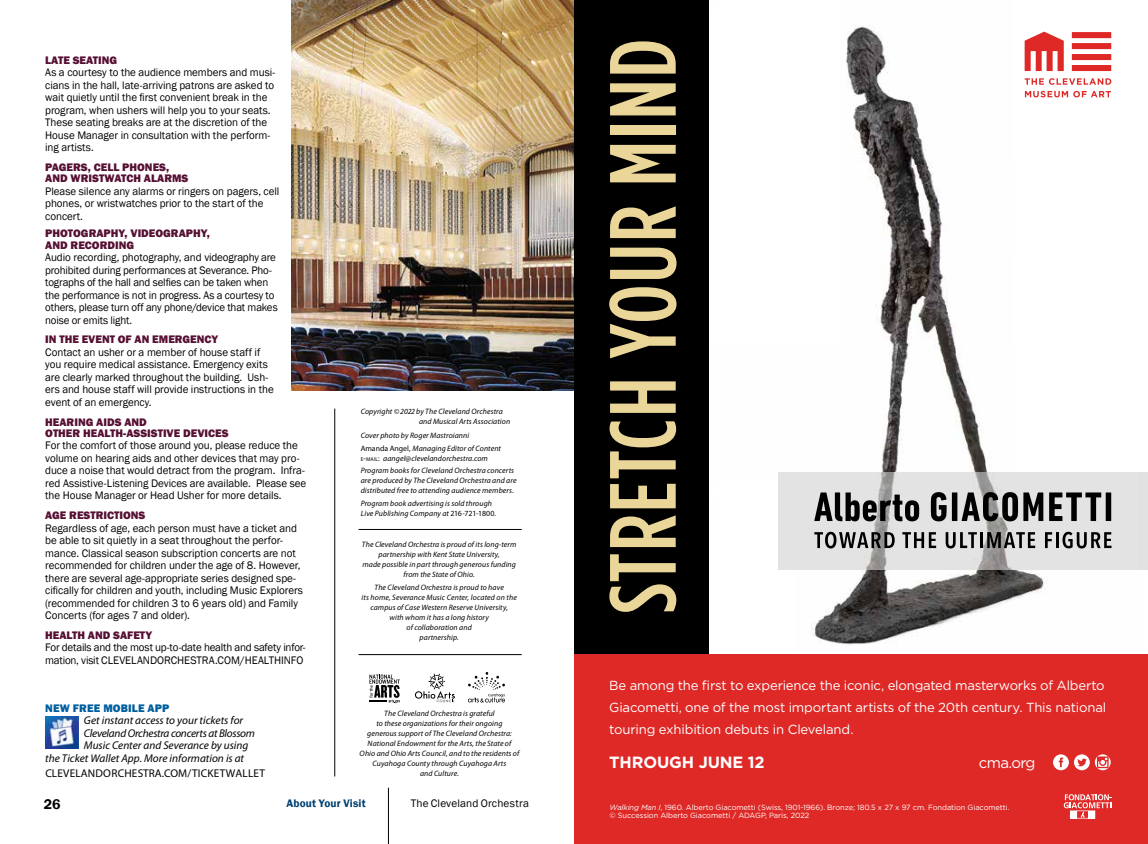
<style>
.page{position:relative;width:1148px;height:844px;background:#fff}
.page>*{position:absolute;margin:0;border:0;box-sizing:border-box;transform-origin:0 0}
.t1{font:500 93.75px "Gotham Condensed";letter-spacing:.02em;color:#ead698}
.t2{font:700 16.25px "Gotham";letter-spacing:-.01em;color:#fff}
.t3{font:15px "Gotham";letter-spacing:-.04em;color:#fff}
.t4{font:600 14.38px "Franklin Gothic";color:#000}
.t5{font:13.12px/22px "Gotham";letter-spacing:-.015em;color:#fff}
.t6{font:11.25px/12.5px "Franklin Gothic";letter-spacing:-.005em;color:#000}
.t7{font:800 11.25px/11.2px "Franklin Gothic";color:#561033}
.t8{font:italic 11.25px "Myriad Pro";letter-spacing:-.005em;color:#000}
.t9{font:italic 11.25px "Myriad Pro";letter-spacing:-.025em;color:#000}
.t10{font:11.25px "Myriad Pro";letter-spacing:.02em;color:#000}
.t11{font:11.25px "Franklin Gothic";letter-spacing:.015em;color:#000}
.t12{font:800 11.25px "Franklin Gothic";letter-spacing:.01em;color:#005e9e}
.t13{font:600 11.25px "Franklin Gothic";letter-spacing:.015em;color:#004071}
.t14{font:italic 7.75px/10px "Myriad Pro";letter-spacing:.015em;color:#000}
.t15{font:7.5px/8.8px "Gotham";letter-spacing:-.01em;color:#fff}
.s1{font-style:normal}
.s2{font-style:normal;font-size:5.5px}
.s3{font-style:italic}
</style>
<div class="page">
<hr style="left:388px;top:788px;width:1px;height:56px;background:#000">
<img style="left:291px;top:0;width:283px;height:390px">
<img style="left:45px;top:716px;width:33px;height:33px">
<svg style="left:415px;top:673px;width:40px;height:29px"></svg>
<hr style="left:358px;top:529px;width:164px;height:1px;background:#000">
<hr style="left:334px;top:408px;width:1px;height:368px;background:#000">
<img style="left:468px;top:672px;width:37px;height:31px">
<hr style="left:358px;top:654px;width:164px;height:1px;background:#000">
<svg style="left:369px;top:674px;width:31px;height:29px"></svg>
<img style="left:846px;top:25px;width:109px;height:318px">
<img style="left:1025px;top:31px;width:87px;height:67px">
<img style="left:881px;top:343px;width:29px;height:129px">
<img style="left:934px;top:343px;width:54px;height:129px">
<img style="left:796px;top:569px;width:348px;height:76px">
<div style="left:1071px;top:32px;width:40px;height:6px;background:#de2927"></div>
<div style="left:1071px;top:65px;width:40px;height:6px;background:#de2927"></div>
<div style="left:1071px;top:43px;width:40px;height:6px;background:#de2927"></div>
<div style="left:1071px;top:54px;width:40px;height:6px;background:#de2927"></div>
<svg style="left:1024px;top:32px;width:39px;height:39px"></svg>
<svg style="left:1024px;top:78px;width:87px;height:7px"></svg>
<svg style="left:1024px;top:91px;width:86px;height:6px"></svg>
<div style="left:574px;top:0;width:135px;height:654px;background:#000"></div>
<div style="left:574px;top:654px;width:574px;height:190px;background:#de2927"></div>
<img style="left:778px;top:472px;width:366px;height:97px">
<svg style="left:814px;top:492px;width:105px;height:29px;background:#717171"></svg>
<svg style="left:930px;top:492px;width:16px;height:29px"></svg>
<div style="left:951px;top:492px;width:6px;height:29px;background:#010101"></div>
<svg style="left:961px;top:492px;width:82px;height:29px;background:#656564"></svg>
<svg style="left:1049px;top:492px;width:52px;height:29px;background:#7c7c7c"></svg>
<div style="left:1105px;top:492px;width:6px;height:29px;background:#010101"></div>
<svg style="left:814px;top:532px;width:80px;height:16px"></svg>
<svg style="left:902px;top:532px;width:34px;height:16px"></svg>
<svg style="left:945px;top:532px;width:31px;height:16px"></svg>
<hr style="left:979px;top:532px;width:3px;height:16px;background:#000">
<svg style="left:987px;top:532px;width:48px;height:16px"></svg>
<svg style="left:1045px;top:532px;width:7px;height:16px"></svg>
<hr style="left:1055px;top:532px;width:3px;height:16px;background:#000">
<svg style="left:1062px;top:532px;width:49px;height:16px"></svg>
<svg style="left:1053px;top:754px;width:57px;height:16px"></svg>
<svg style="left:1063px;top:794px;width:48px;height:24px"></svg>
<div style="left:1070px;top:811px;width:6px;height:7px;background:#fff"></div>
<div style="left:1088px;top:811px;width:6px;height:7px;background:#fff"></div>
<p class="t7" style="left:45px;top:54px;width:73px">LATE SEATING</p>
<p class="t6" style="left:45px;top:66px;width:231px">As a courtesy to the audience members and musi&shy;cians in the hall, late-arriving patrons are asked to wait quietly until the first convenient break in the program, when ushers will help you to your seats.<br>These seating breaks are at the discretion of the House Manager in consultation with the perform&shy;ing artists.</p>
<p class="t7" style="left:45px;top:161px;width:145px">PAGERS, CELL PHONES,<br>AND WRISTWATCH ALARMS</p>
<p class="t6" style="left:45px;top:185px;width:236px">Please silence any alarms or ringers on pagers, cell phones, or wristwatches prior to the start of the concert.</p>
<p class="t7" style="left:45px;top:228px;width:166px">PHOTOGRAPHY, VIDEOGRAPHY,<br>AND RECORDING</p>
<p class="t6" style="left:45px;top:251px;width:234px">Audio recording, photography, and videography are prohibited during performances at Severance. Pho&shy;tographs of the hall and selfies can be taken when the performance is not in progress. As a courtesy to others, please turn off any phone/device that makes noise or emits light.</p>
<p class="t7" style="left:45px;top:334px;width:174px">IN THE EVENT OF AN EMERGENCY</p>
<p class="t6" style="left:45px;top:346px;width:230px">Contact an usher or a member of house staff if you require medical assistance. Emergency exits are clearly marked throughout the building. Ush&shy;ers and house staff will provide instructions in the event of an emergency.</p>
<p class="t7" style="left:45px;top:416px;width:185px">HEARING AIDS AND<br>OTHER HEALTH-ASSISTIVE DEVICES</p>
<p class="t6" style="left:45px;top:439px;width:263px">For the comfort of those around you, please reduce the volume on hearing aids and other devices that may pro&shy;duce a noise that would detract from the program. Infra&shy;red Assistive-Listening Devices are available. Please see the House Manager or Head Usher for more details.</p>
<p class="t7" style="left:45px;top:509px;width:102px">AGE RESTRICTIONS</p>
<p class="t6" style="left:45px;top:522px;width:259px">Regardless of age, each person must have a ticket and be able to sit quietly in a seat throughout the perfor&shy;mance. Classical season subscription concerts are not recommended for children under the age of 8. However, there are several age-appropriate series designed spe&shy;cifically for children and youth, including Music Explorers (recommended for children 3 to 6 years old) and Family Concerts (for ages 7 and older).</p>
<p class="t7" style="left:45px;top:629px;width:109px">HEALTH AND SAFETY</p>
<p class="t6" style="left:45px;top:641px;width:262px">For details and the most up-to-date health and safety infor&shy;mation, visit CLEVELANDORCHESTRA.COM/HEALTHINFO</p>
<p class="t12" style="left:45px;top:700px;width:126px">NEW FREE MOBILE APP</p>
<p class="t8" style="left:84px;top:713px;width:161px">Get instant access to your tickets for</p>
<p class="t9" style="left:84px;top:726px;width:172px">Cleveland Orchestra concerts at Blossom</p>
<p class="t8" style="left:84px;top:738px;width:166px">Music Center and Severance by using</p>
<p class="t8" style="left:45px;top:751px;width:200px">the Ticket Wallet App. More information is at</p>
<p class="t10" style="left:45px;top:766px;width:221px">CLEVELANDORCHESTRA.COM/TICKETWALLET</p>
<p class="t14" style="left:419px;top:407px;width:93px;text-indent:-58px">Copyright <span class="s1">©</span> 2022 by The Cleveland Orchestra and Musical Arts Association</p>
<p class="t14" style="left:361px;top:429px;width:142px;line-height:12.5px">Cover photo by Roger Mastroianni<br><span class="s1">Amanda Angel,</span> Managing Editor of Content</p>
<p class="t14" style="left:361px;top:452px;width:155px;line-height:12.5px"><span class="s2">E</span><span class="s1">-</span><span class="s2">MAIL</span><span class="s1">:</span> aangel@clevelandorchestra.com<br>Program books for Cleveland Orchestra concerts</p>
<p class="t14" style="left:361px;top:475px;width:157px">are produced by The Cleveland Orchestra and are distributed free to attending audience members.</p>
<p class="t14" style="left:361px;top:498px;width:137px">Program book advertising is sold through<br>Live Publishing Company at <span class="s1">216-721-1800.</span></p>
<p class="t14" style="left:362px;top:540px;width:156px;text-align:center">The Cleveland Orchestra is proud of its long-term partnership with Kent State University,<br>made possible in part through generous funding from the State of Ohio.</p>
<p class="t14" style="left:361px;top:582px;width:157px;text-align:center">The Cleveland Orchestra is proud to have<br>its home, Severance Music Center, located on the campus of Case Western Reserve University,<br>with whom it has a long history<br>of collaboration and<br>partnership.</p>
<p class="t14" style="left:359px;top:708px;width:161px;text-align:center">The Cleveland Orchestra is grateful<br>to these organizations for their ongoing<br>generous support of The Cleveland Orchestra:<br>National Endowment for the Arts, the State of Ohio and Ohio Arts Council, and to the residents of Cuyahoga County through Cuyahoga Arts<br>and Culture.</p>
<p class="t13" style="left:286px;top:796px;width:81px">About Your Visit</p>
<p class="t4" style="left:44px;top:795px;width:18px">26</p>
<p class="t11" style="left:411px;top:796px;width:120px">The Cleveland Orchestra</p>
<h1 class="t1" style="left:588px;top:613px;width:576px;rotate:-90deg">STRETCH YOUR MIND</h1>
<p class="t5" style="left:609px;top:674px;width:498px">Be among the first to experience the iconic, elongated masterworks of Alberto<br>Giacometti, one of the most important artists of the 20th century. This national touring exhibition debuts in Cleveland.</p>
<h3 class="t3" style="left:978px;top:753px;width:58px">cma.org</h3>
<p class="t15" style="left:609px;top:802px;width:401px"><span class="s3">Walking Man I</span>, 1960. Alberto Giacometti (Swiss, 1901-1966). Bronze; 180.5 x 27 x 97 cm. Fondation Giacometti. ©️ Succession Alberto Giacometti / ADAGP, Paris, 2022</p>
<h2 class="t2" style="left:609px;top:753px;width:157px">THROUGH JUNE 12</h2>
</div>
